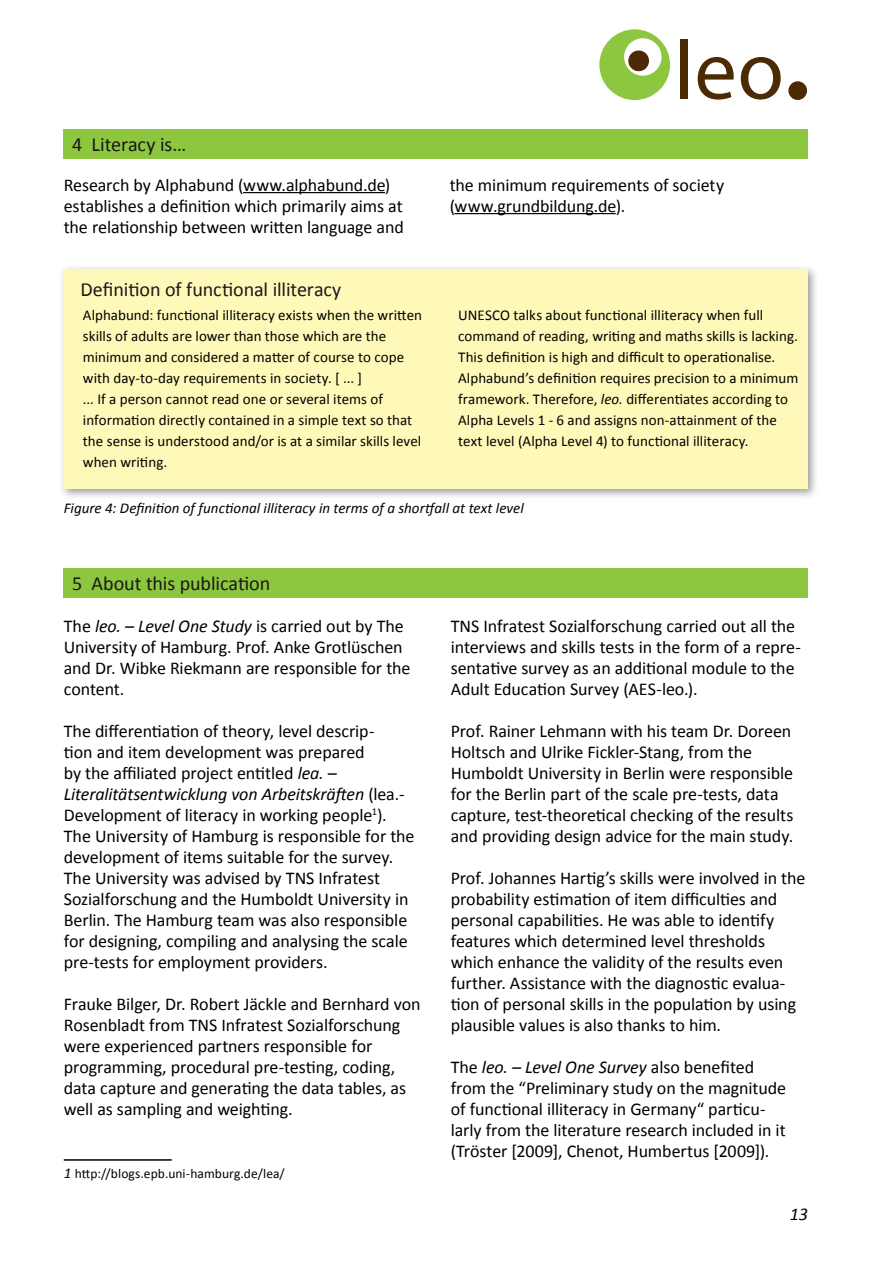
<style>
.page{position:relative;width:893px;height:1263px;background:#fff}
.page>*{position:absolute;margin:0;border:0;box-sizing:border-box;transform-origin:0 0}
.t1{font:84.3px "Myriad Pro";color:#4c2a03}
.Überschrift{font:20.1px "Calibri";letter-spacing:-.005em;color:#1a171b}
.Paragraph_Style_1{font:18px/21px "Calibri";letter-spacing:-.005em;color:#000}
.t2{font:italic 18px "Calibri";color:#000}
.Paragraph_Style_1-2{font:15px/21px "Calibri";color:#000}
.Bildunterschrift{font:italic 15px "Calibri";color:#000}
.Bildunterschrift-2{font:13.5px "Calibri";letter-spacing:.005em;color:#000}
.s1{font-style:italic}
.s2{font-style:italic;font-size:15px}
</style>
<div class="page">
<div style="left:599px;top:29px;width:71px;height:71px;background:#8dc63f;border-radius:50%"></div>
<div style="left:624px;top:38px;width:37px;height:38px;background:#fff;border-radius:50%"></div>
<div style="left:628px;top:51px;width:21px;height:20px;background:#4c2a03;border-radius:50%"></div>
<div style="left:788px;top:81px;width:19px;height:19px;background:#4c2a03;border-radius:50%"></div>
<div style="left:64px;top:129px;width:744px;height:29px;background:#8dc63f"></div>
<hr style="left:243px;top:192px;width:142px;height:1px;background:#000">
<hr style="left:455px;top:213px;width:161px;height:1px;background:#000">
<div style="left:58px;top:264px;width:761px;height:236px;background:#000;opacity:.4"></div>
<div style="left:64px;top:269px;width:744px;height:220px;background:#fff9b9"></div>
<div style="left:64px;top:568px;width:744px;height:29px;background:#8dc63f"></div>
<hr style="left:64px;top:1159px;width:108px;height:2px;background:#000">
<h1 class="t1" style="left:674px;top:18px;width:112px">leo</h1>
<p class="Überschrift" style="left:72px;top:132px;width:115px">4 Literacy is…</p>
<p class="Paragraph_Style_1" style="left:64px;top:174px;width:342px">Research by Alphabund (www.alphabund.de) establishes a definition which primarily aims at the relationship between written language and</p>
<p class="Paragraph_Style_1" style="left:450px;top:174px;width:276px">the minimum requirements of society</p>
<p class="Paragraph_Style_1" style="left:450px;top:195px;width:177px">(www.grundbildung.de).</p>
<p class="Überschrift" style="left:81px;top:276px;width:262px">Definition of functional illiteracy</p>
<p class="Paragraph_Style_1-2" style="left:83px;top:304px;width:341px">Alphabund: functional illiteracy exists when the written skills of adults are lower than those which are the minimum and considered a matter of course to cope with day-to-day requirements in society. [ ... ]</p>
<p class="Paragraph_Style_1-2" style="left:83px;top:388px;width:340px">... If a person cannot read one or several items of information directly contained in a simple text so that the sense is understood and/or is at a similar skills level when writing.</p>
<p class="Paragraph_Style_1-2" style="left:458px;top:304px;width:342px">UNESCO talks about functional illiteracy when full command of reading, writing and maths skills is lacking.<br>This definition is high and difficult to operationalise.<br>Alphabund’s definition requires precision to a minimum framework. Therefore, <span class="s1">leo.</span> differentiates according to Alpha Levels 1 - 6 and assigns non-attainment of the text level (Alpha Level 4) to functional illiteracy.</p>
<p class="Bildunterschrift" style="left:64px;top:498px;width:461px">Figure 4: Definition of functional illiteracy in terms of a shortfall at text level</p>
<p class="Überschrift" style="left:72px;top:571px;width:200px">5 About this publication</p>
<p class="Paragraph_Style_1" style="left:64px;top:615px;width:348px">The <span class="s1">leo. – Level One Study</span> is carried out by The University of Hamburg. Prof. Anke Grotlüschen and Dr. Wibke Riekmann are responsible for the content.</p>
<p class="Paragraph_Style_1" style="left:64px;top:720px;width:352px">The differentiation of theory, level descrip-<br>tion and item development was prepared<br>by the affiliated project entitled <span class="s1">lea. – Literalitätsentwicklung von Arbeitskräften</span> (lea.- Development of literacy in working people<sup>1</sup>).<br>The University of Hamburg is responsible for the development of items suitable for the survey.<br>The University was advised by TNS Infratest Sozialforschung and the Humboldt University in Berlin. The Hamburg team was also responsible for designing, compiling and analysing the scale pre-tests for employment providers.</p>
<p class="Paragraph_Style_1" style="left:64px;top:993px;width:358px">Frauke Bilger, Dr. Robert Jäckle and Bernhard von Rosenbladt from TNS Infratest Sozialforschung were experienced partners responsible for programming, procedural pre-testing, coding, data capture and generating the data tables, as well as sampling and weighting.</p>
<p class="Bildunterschrift-2" style="left:64px;top:1165px;width:223px"><span class="s2">1</span> http://blogs.epb.uni-hamburg.de/lea/</p>
<p class="Paragraph_Style_1" style="left:451px;top:615px;width:352px">TNS Infratest Sozialforschung carried out all the interviews and skills tests in the form of a repre&shy;sentative survey as an additional module to the Adult Education Survey (AES-leo.).</p>
<p class="Paragraph_Style_1" style="left:451px;top:720px;width:344px">Prof. Rainer Lehmann with his team Dr. Doreen Holtsch and Ulrike Fickler-Stang, from the Humboldt University in Berlin were responsible for the Berlin part of the scale pre-tests, data capture, test-theoretical checking of the results and providing design advice for the main study.</p>
<p class="Paragraph_Style_1" style="left:451px;top:867px;width:356px">Prof. Johannes Hartig’s skills were involved in the probability estimation of item difficulties and personal capabilities. He was able to identify features which determined level thresholds which enhance the validity of the results even further. Assistance with the diagnostic evalua&shy;tion of personal skills in the population by using plausible values is also thanks to him.</p>
<p class="Paragraph_Style_1" style="left:451px;top:1056px;width:337px">The <span class="s1">leo. – Level One Survey</span> also benefited from the “Preliminary study on the magnitude of functional illiteracy in Germany“ particu&shy;larly from the literature research included in it (Tröster [2009], Chenot, Humbertus [2009]).</p>
<p class="t2" style="left:790px;top:1201px;width:19px">13</p>
</div>
